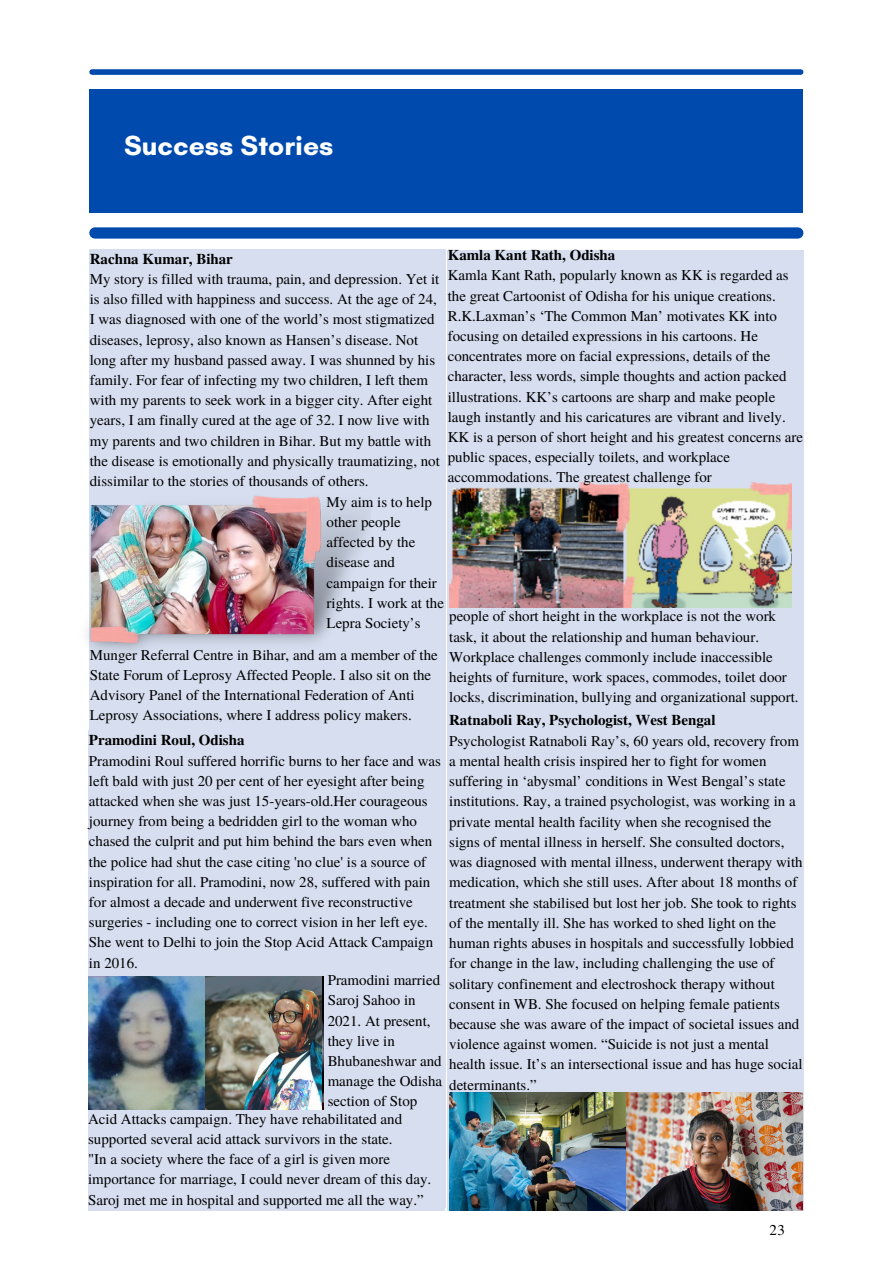
<style>
.page{position:relative;width:893px;height:1264px;background:#fff}
.page>*{position:absolute;margin:0;border:0;box-sizing:border-box;transform-origin:0 0}
.t1{font:700 28.2px "Glacial Indifference";color:#fff}
.t2{font:15px/20.2px "Te X Gyre Termes";color:#000}
.t3{font:700 15px "Te X Gyre Termes";color:#000}
</style>
<div class="page">
<div style="left:89px;top:89px;width:713px;height:124px;background:#004aad"></div>
<div style="left:92px;top:69px;width:708px;height:6px;background:#004aad"></div>
<div style="left:95px;top:227px;width:702px;height:11px;background:#004aad"></div>
<div style="left:89px;top:249px;width:356px;height:958px;background:#d6deef"></div>
<img style="left:86px;top:496px;width:280px;height:155px">
<div style="left:447px;top:250px;width:356px;height:960px;background:#d6deef"></div>
<img style="left:630px;top:482px;width:161px;height:125px">
<img style="left:449px;top:482px;width:181px;height:125px">
<div style="left:88px;top:730px;width:356px;height:480px;background:#d6deef"></div>
<img style="left:88px;top:976px;width:235px;height:133px">
<img style="left:206px;top:976px;width:116px;height:133px">
<img style="left:449px;top:1092px;width:353px;height:118px">
<h1 class="t1" style="left:124px;top:128px;width:211px">Success Stories</h1>
<p class="t3" style="left:447px;top:243px;width:169px">Kamla Kant Rath, Odisha</p>
<p class="t2" style="left:447px;top:264px;width:357px">Kamla Kant Rath, popularly known as KK is regarded as the great Cartoonist of Odisha for his unique creations.<br>R.K.Laxman’s ‘The Common Man’ motivates KK into focusing on detailed expressions in his cartoons. He concentrates more on facial expressions, details of the character, less words, simple thoughts and action packed illustrations. KK’s cartoons are sharp and make people laugh instantly and his caricatures are vibrant and lively.<br>KK is a person of short height and his greatest concerns are public spaces, especially toilets, and workplace accommodations. The greatest challenge for</p>
<p class="t3" style="left:90px;top:247px;width:145px">Rachna Kumar, Bihar</p>
<p class="t2" style="left:90px;top:268px;width:351px">My story is filled with trauma, pain, and depression. Yet it is also filled with happiness and success. At the age of 24, I was diagnosed with one of the world’s most stigmatized diseases, leprosy, also known as Hansen’s disease. Not long after my husband passed away. I was shunned by his family. For fear of infecting my two children, I left them with my parents to seek work in a bigger city. After eight years, I am finally cured at the age of 32. I now live with my parents and two children in Bihar. But my battle with the disease is emotionally and physically traumatizing, not dissimilar to the stories of thousands of others.</p>
<p class="t2" style="left:326px;top:491px;width:119px">My aim is to help other people affected by the disease and campaign for their rights. I work at the<br>Lepra Society’s</p>
<p class="t2" style="left:90px;top:643px;width:349px">Munger Referral Centre in Bihar, and am a member of the State Forum of Leprosy Affected People. I also sit on the Advisory Panel of the International Federation of Anti Leprosy Associations, where I address policy makers.</p>
<p class="t2" style="left:449px;top:605px;width:351px">people of short height in the workplace is not the work task, it about the relationship and human behaviour.<br>Workplace challenges commonly include inaccessible heights of furniture, work spaces, commodes, toilet door locks, discrimination, bullying and organizational support.</p>
<p class="t3" style="left:449px;top:708px;width:268px">Ratnaboli Ray, Psychologist, West Bengal</p>
<p class="t2" style="left:449px;top:729px;width:355px">Psychologist Ratnaboli Ray’s, 60 years old, recovery from a mental health crisis inspired her to fight for women suffering in ‘abysmal’ conditions in West Bengal’s state institutions. Ray, a trained psychologist, was working in a private mental health facility when she recognised the signs of mental illness in herself. She consulted doctors, was diagnosed with mental illness, underwent therapy with medication, which she still uses. After about 18 months of treatment she stabilised but lost her job. She took to rights of the mentally ill. She has worked to shed light on the human rights abuses in hospitals and successfully lobbied for change in the law, including challenging the use of solitary confinement and electroshock therapy without consent in WB. She focused on helping female patients because she was aware of the impact of societal issues and violence against women. “Suicide is not just a mental health issue. It’s an intersectional issue and has huge social determinants.”</p>
<p class="t3" style="left:89px;top:728px;width:157px">Pramodini Roul, Odisha</p>
<p class="t2" style="left:89px;top:749px;width:353px">Pramodini Roul suffered horrific burns to her face and was left bald with just 20 per cent of her eyesight after being attacked when she was just 15-years-old.Her courageous journey from being a bedridden girl to the woman who chased the culprit and put him behind the bars even when the police had shut the case citing 'no clue' is a source of inspiration for all. Pramodini, now 28, suffered with pain for almost a decade and underwent five reconstructive surgeries - including one to correct vision in her left eye.<br>She went to Delhi to join the Stop Acid Attack Campaign in 2016.</p>
<p class="t2" style="left:327px;top:969px;width:116px">Pramodini married<br>Saroj Sahoo in<br>2021. At present, they live in<br>Bhubaneshwar and manage the Odisha section of Stop</p>
<p class="t2" style="left:88px;top:1107px;width:344px">Acid Attacks campaign. They have rehabilitated and supported several acid attack survivors in the state.<br>"In a society where the face of a girl is given more importance for marriage, I could never dream of this day.<br>Saroj met me in hospital and supported me all the way.”</p>
<p class="t2" style="left:769px;top:1218px;width:17px">23</p>
</div>
